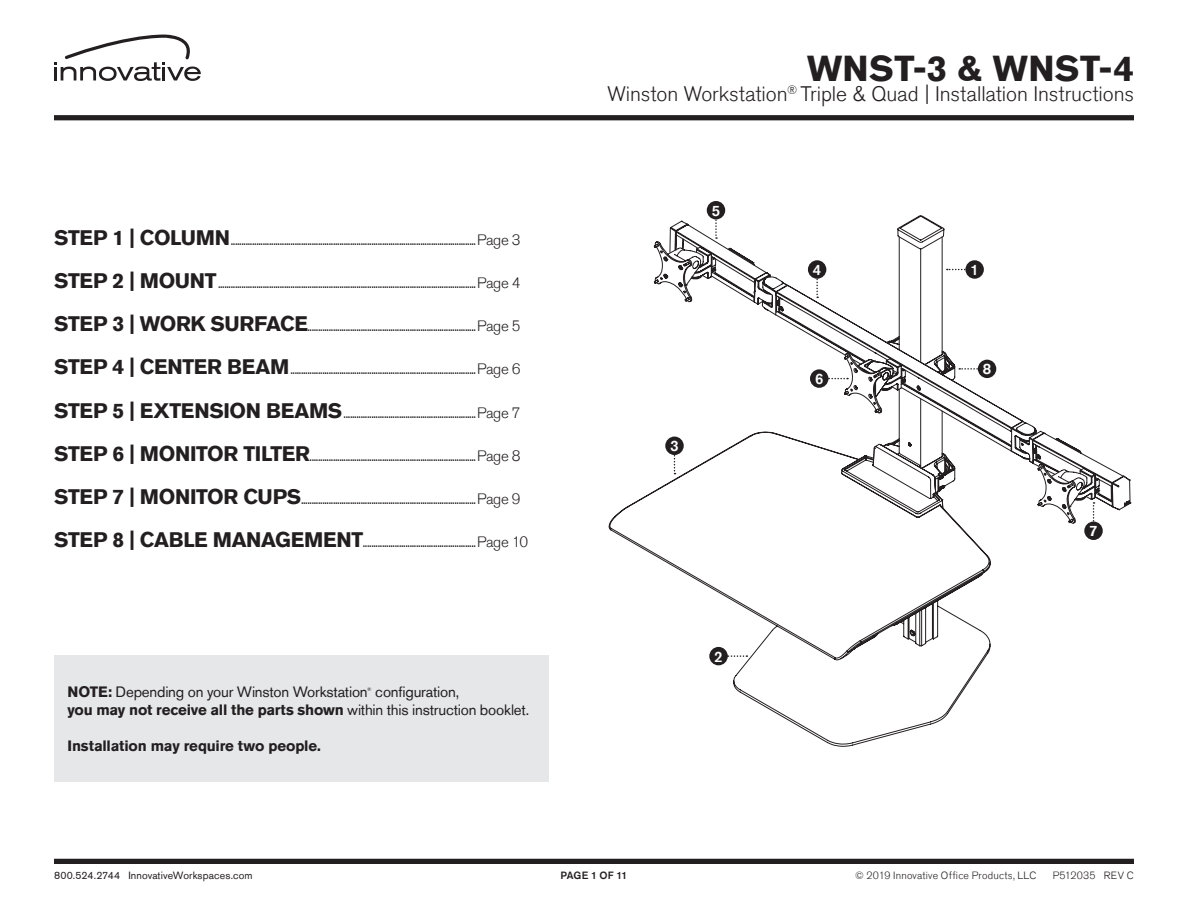
<style>
.page{position:relative;width:1188px;height:918px;background:#fff}
.page>*{position:absolute;margin:0;border:0;box-sizing:border-box;transform-origin:0 0}
.t1{font:700 36px "Akzidenz Grotesk Std";letter-spacing:.005em;color:#231f20}
.t2{font:300 21px "Akzidenz Grotesk Std";letter-spacing:-.005em;color:#231f20}
.t3{font:300 15px "Akzidenz Grotesk Std";letter-spacing:-.02em;color:#231f20}
.Part_No{font:15px/18px "Akzidenz Grotesk Std";letter-spacing:-.015em;color:#231f20}
.Part_No-2{font:700 15px "Akzidenz Grotesk Std";letter-spacing:-.01em;color:#231f20}
.t4{font:500 15px "Akzidenz Grotesk Std";color:#fff}
.t5{font:300 10.5px "Akzidenz Grotesk Std";letter-spacing:.02em;color:#231f20}
.t6{font:10.5px "Akzidenz Grotesk Std";letter-spacing:.01em;color:#231f20}
.t7{font:500 10.5px "Akzidenz Grotesk Std";letter-spacing:-.005em;color:#231f20}
.Part_No-3{font:5.25px "Akzidenz Grotesk Std";color:#231f20}
.s1{font-weight:700;font-size:21px}
.s2{font-weight:700}
</style>
<div class="page">
<svg style="left:609px;top:246px;width:494px;height:500px"></svg>
<svg style="left:670px;top:246px;width:461px;height:278px"></svg>
<svg style="left:980px;top:246px;width:93px;height:263px"></svg>
<div style="left:54px;top:115px;width:1080px;height:5px;background:#231f20"></div>
<div style="left:54px;top:859px;width:1080px;height:5px;background:#231f20"></div>
<div style="left:707px;top:201px;width:18px;height:18px;background:#231f20;border-radius:50%"></div>
<div style="left:978px;top:360px;width:18px;height:18px;background:#231f20;border-radius:50%"></div>
<svg style="left:965px;top:260px;width:19px;height:19px"></svg>
<div style="left:709px;top:647px;width:19px;height:18px;background:#231f20;border-radius:50%"></div>
<svg style="left:727px;top:655px;width:20px;height:2px"></svg>
<svg style="left:654px;top:216px;width:326px;height:302px"></svg>
<div style="left:1084px;top:522px;width:19px;height:18px;background:#231f20;border-radius:50%"></div>
<svg style="left:1093px;top:502px;width:2px;height:20px"></svg>
<div style="left:54px;top:655px;width:495px;height:127px;background:#e6e7e9"></div>
<svg style="left:54px;top:35px;width:147px;height:46px"></svg>
<p class="t3" style="left:54px;top:231px;width:468px"><span class="s1">STEP 1 | COLUMN</span>...................................................................................................................Page 3</p>
<p class="t3" style="left:54px;top:274px;width:468px"><span class="s1">STEP 2 | MOUNT</span>.........................................................................................................................Page 4</p>
<p class="t3" style="left:54px;top:318px;width:468px"><span class="s1">STEP 3 | WORK SURFACE</span>...............................................................................Page 5</p>
<p class="t3" style="left:54px;top:361px;width:468px"><span class="s1">STEP 4 | CENTER BEAM</span>.......................................................................................Page 6</p>
<p class="t3" style="left:54px;top:404px;width:468px"><span class="s1">STEP 5 | EXTENSION BEAMS</span>..............................................................Page 7</p>
<p class="t3" style="left:54px;top:447px;width:468px"><span class="s1">STEP 6 | MONITOR TILTER</span>..............................................................................Page 8</p>
<p class="t3" style="left:54px;top:490px;width:468px"><span class="s1">STEP 7 | MONITOR CUPS</span>..................................................................................Page 9</p>
<p class="t3" style="left:54px;top:534px;width:476px"><span class="s1">STEP 8 | CABLE MANAGEMENT</span>.....................................................Page 10</p>
<p class="Part_No" style="left:68px;top:683px;width:302px"><span class="s2">NOTE:</span> Depending on your Winston Workstation</p>
<p class="Part_No-3" style="left:367px;top:686px;width:6px">®</p>
<p class="Part_No" style="left:68px;top:683px;width:463px;text-indent:308px">configuration,<br><span class="s2">you may not receive all the parts shown</span> within this instruction booklet.</p>
<p class="Part_No-2" style="left:68px;top:737px;width:255px">Installation may require two people.</p>
<p class="t1" style="left:807px;top:48px;width:328px">WNST-3 &amp; WNST-4</p>
<p class="t2" style="left:608px;top:81px;width:528px">Winston Workstation<sup>®</sup> Triple &amp; Quad | Installation Instructions</p>
<p class="t4" style="left:712px;top:201px;width:10px">5</p>
<p class="t4" style="left:670px;top:437px;width:10px">3</p>
<p class="t4" style="left:714px;top:647px;width:10px">2</p>
<p class="t4" style="left:813px;top:261px;width:10px">4</p>
<p class="t4" style="left:815px;top:370px;width:10px">6</p>
<p class="t4" style="left:970px;top:261px;width:10px">1</p>
<p class="t4" style="left:983px;top:360px;width:10px">8</p>
<p class="t4" style="left:1089px;top:522px;width:10px">7</p>
<p class="t6" style="left:54px;top:870px;width:200px">800.524.2744 InnovativeWorkspaces.com</p>
<p class="t7" style="left:560px;top:869px;width:69px">PAGE 1 OF 11</p>
<p class="t5" style="left:855px;top:870px;width:183px">© 2019 Innovative Office Products, LLC</p>
<p class="t5" style="left:1053px;top:870px;width:83px">P512035 REV C</p>
</div>
